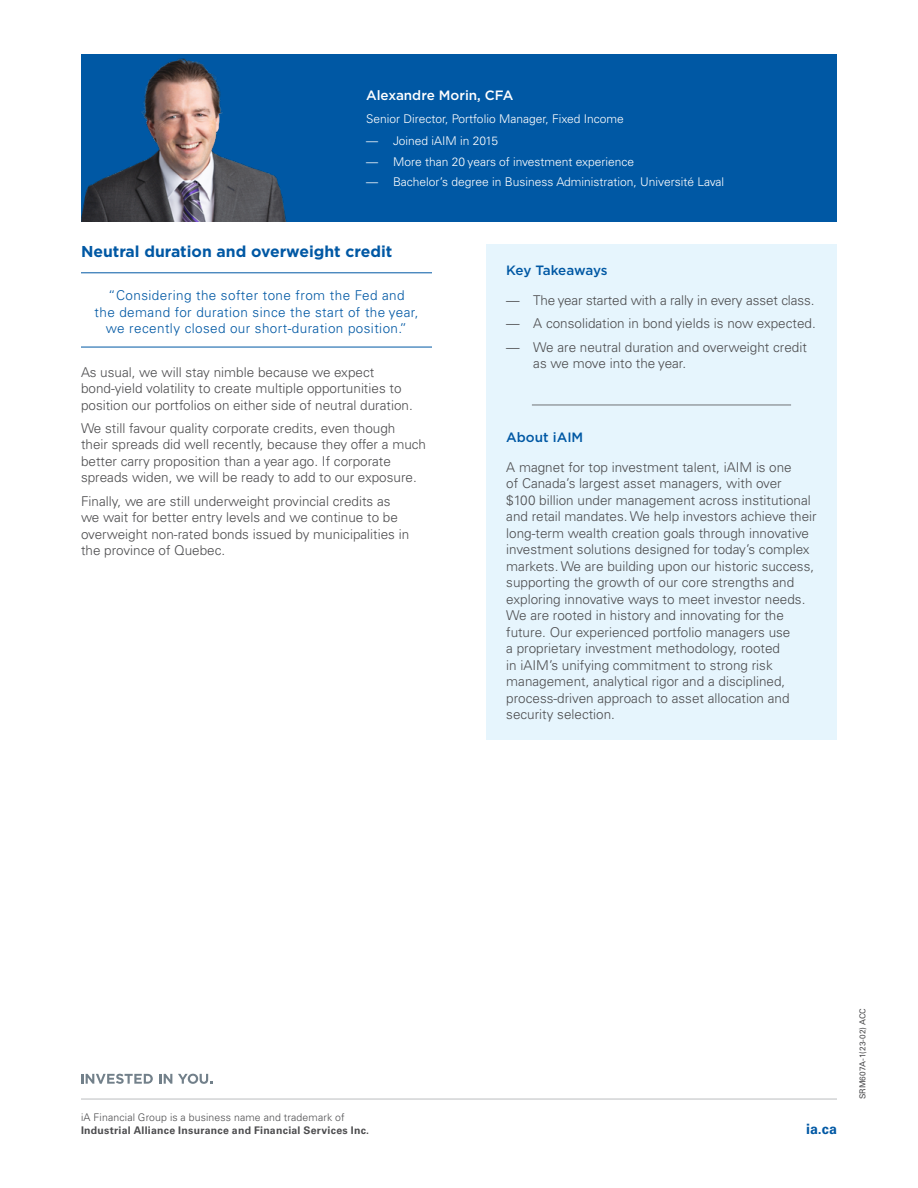
<style>
.page{position:relative;width:918px;height:1188px;background:#fff}
.page>*{position:absolute;margin:0;border:0;box-sizing:border-box;transform-origin:0 0}
.t1{font:700 15.75px "Gotham";color:#0058a4}
.t2{font:700 14.25px "Univers LT Pro 65";color:#0058a4}
.t3{font:300 13.5px/16.5px "Univers LT Pro 45";color:#4d4d4f}
.P__Citation{font:300 13.5px/16.5px "Univers LT Pro 45";letter-spacing:.03em;color:#0058a4;text-align:center}
.t4{font:500 13.5px "Gotham";color:#fff}
.t5{font:500 13.5px "Gotham";letter-spacing:-.02em;color:#0058a4}
.t6{font:500 13.5px "Gotham";color:#0058a4}
.t7{font:300 12px "Univers LT Pro 45";color:#fff}
.t8{font:700 10.5px/12.8px "Univers LT Pro 65";letter-spacing:.025em;color:#4d4d4f}
.t9{font:8.25px "Univers LT Pro 55 Roman";color:#4d4d4f}
.s1{font-family:"Univers LT Pro 45";font-weight:300}
</style>
<div class="page">
<hr style="left:81px;top:272px;width:351px;height:1px;background:#0058a4">
<hr style="left:81px;top:347px;width:351px;height:1px;background:#0058a4">
<div style="left:81px;top:54px;width:756px;height:167px;background:#0058a4"></div>
<img style="left:81px;top:58px;width:206px;height:163px">
<div style="left:486px;top:244px;width:351px;height:495px;background:#e6f5fd"></div>
<hr style="left:532px;top:405px;width:259px;height:1px;background:#717275">
<svg style="left:81px;top:1074px;width:72px;height:10px"></svg>
<svg style="left:159px;top:1074px;width:13px;height:10px"></svg>
<svg style="left:178px;top:1074px;width:34px;height:10px"></svg>
<hr style="left:81px;top:1099px;width:756px;height:1px;background:#bcbec0">
<h3 class="t4" style="left:366px;top:87px;width:149px">Alexandre Morin, CFA</h3>
<p class="t7" style="left:366px;top:111px;width:259px">Senior Director, Portfolio Manager, Fixed Income</p>
<p class="t7" style="left:366px;top:133px;width:133px">— Joined iAIM in 2015</p>
<p class="t7" style="left:366px;top:153px;width:270px">— More than 20 years of investment experience</p>
<p class="t7" style="left:366px;top:174px;width:360px">— Bachelor’s degree in Business Administration, Université Laval</p>
<h2 class="t1" style="left:81px;top:241px;width:313px">Neutral duration and overweight credit</h2>
<p class="P__Citation" style="left:95px;top:287px;width:325px">“Considering the softer tone from the Fed and<br>the demand for duration since the start of the year, we recently closed our short-duration position.”</p>
<p class="t3" style="left:81px;top:363px;width:333px">As usual, we will stay nimble because we expect bond-yield volatility to create multiple opportunities to position our portfolios on either side of neutral duration.</p>
<p class="t3" style="left:81px;top:420px;width:347px">We still favour quality corporate credits, even though<br>their spreads did well recently, because they offer a much better carry proposition than a year ago. If corporate spreads widen, we will be ready to add to our exposure.</p>
<p class="t3" style="left:81px;top:492px;width:330px">Finally, we are still underweight provincial credits as we wait for better entry levels and we continue to be overweight non-rated bonds issued by municipalities in the province of Quebec.</p>
<h3 class="t5" style="left:506px;top:262px;width:103px">Key Takeaways</h3>
<p class="t3" style="left:506px;top:292px;width:310px">— The year started with a rally in every asset class.</p>
<p class="t3" style="left:506px;top:315px;width:311px">— A consolidation in bond yields is now expected.</p>
<p class="t3" style="left:533px;top:338px;width:275px;text-indent:-27px">— We are neutral duration and overweight credit as we move into the year.</p>
<h3 class="t6" style="left:506px;top:428px;width:79px">About iAIM</h3>
<p class="t3" style="left:506px;top:458px;width:312px">A magnet for top investment talent, iAIM is one<br>of Canada’s largest asset managers, with over<br>$100 billion under management across institutional and retail mandates. We help investors achieve their long-term wealth creation goals through innovative investment solutions designed for today’s complex markets. We are building upon our historic success, supporting the growth of our core strengths and exploring innovative ways to meet investor needs.<br>We are rooted in history and innovating for the future. Our experienced portfolio managers use<br>a proprietary investment methodology, rooted<br>in iAIM’s unifying commitment to strong risk management, analytical rigor and a disciplined, process-driven approach to asset allocation and security selection.</p>
<p class="t8" style="left:81px;top:1111px;width:290px"><span class="s1">iA Financial Group is a business name and trademark of<br></span>Industrial Alliance Insurance and Financial Services Inc.</p>
<p class="t2" style="left:806px;top:1119px;width:32px">ia.ca</p>
<p class="t9" style="left:857px;top:1099px;width:93px;rotate:-90deg">SRM607A-1(23-02) ACC</p>
</div>
